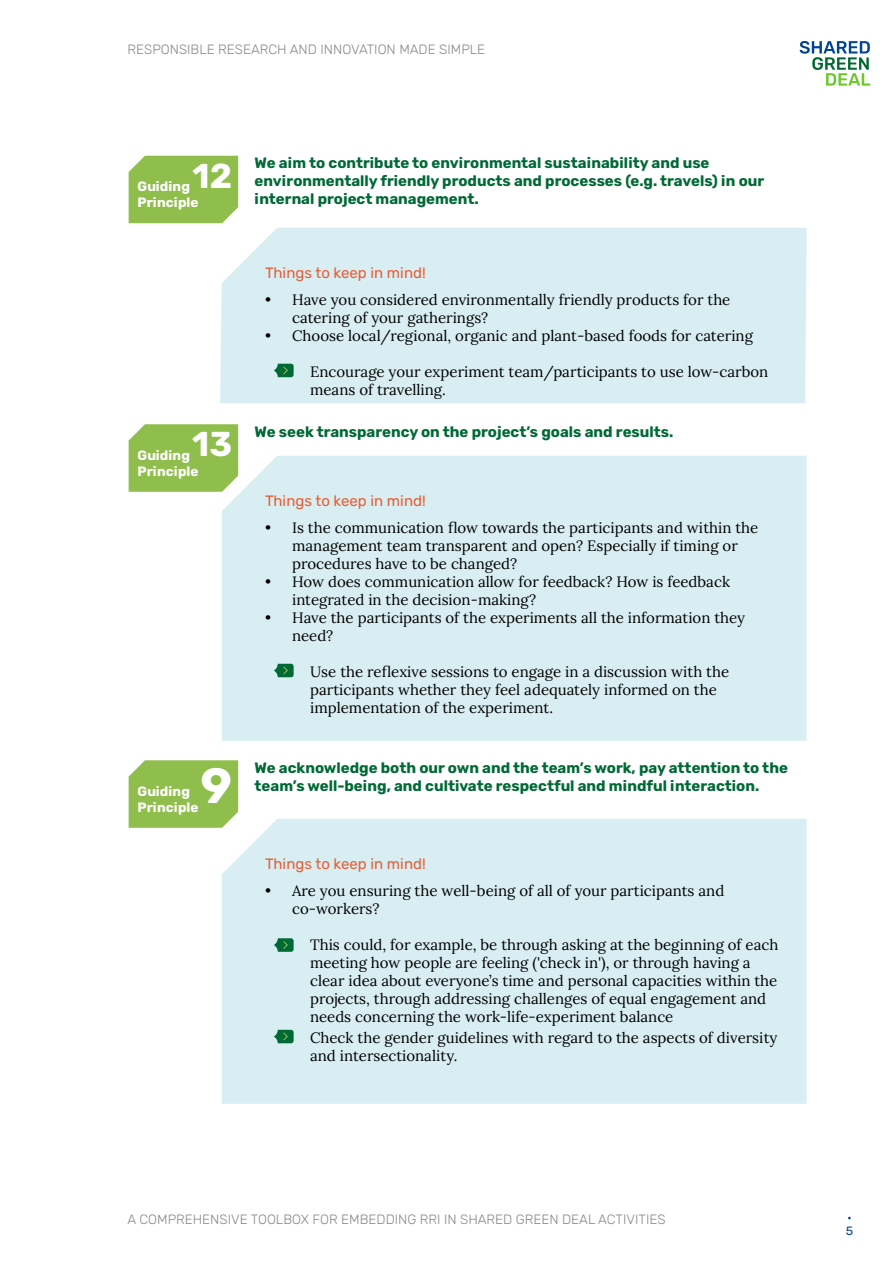
<style>
.page{position:relative;width:893px;height:1263px;background:#fff}
.page>*{position:absolute;margin:0;border:0;box-sizing:border-box;transform-origin:0 0}
.t1{font:700 49.5px "Rubik";color:#fff}
.t2{font:700 34.5px "Rubik";color:#fff}
.t3{font:15px/18px "Lora";color:#000}
.t4{font:700 15px/18px "Rubik";color:#006936}
.t5{font:15px "Rubik";color:#e65e36}
.t6{font:300 13.5px "Rubik";color:#8a898a}
.t7{font:700 13.5px/16.2px "Rubik";color:#fff}
.t8{font:12px "Rubik";color:#004491;scale:1.05 1}
</style>
<div class="page">
<svg style="left:800px;top:41px;width:70px;height:45px"></svg>
<div style="left:220px;top:228px;width:587px;height:175px;background:#d8eef2"></div>
<div style="left:222px;top:456px;width:585px;height:285px;background:#d8eef2"></div>
<div style="left:222px;top:819px;width:585px;height:285px;background:#d8eef2"></div>
<div style="left:129px;top:156px;width:109px;height:67px;background:#90be4d"></div>
<svg style="left:274px;top:364px;width:20px;height:13px"></svg>
<div style="left:129px;top:424px;width:109px;height:68px;background:#90be4d"></div>
<svg style="left:274px;top:664px;width:20px;height:13px"></svg>
<div style="left:129px;top:760px;width:109px;height:68px;background:#90be4d"></div>
<svg style="left:274px;top:938px;width:20px;height:14px"></svg>
<svg style="left:274px;top:1030px;width:20px;height:13px"></svg>
<p class="t6" style="left:128px;top:41px;width:359px">RESPONSIBLE RESEARCH AND INNOVATION MADE SIMPLE</p>
<h2 class="t2" style="left:193px;top:157px;width:41px">12</h2>
<p class="t7" style="left:138px;top:179px;width:62px">Guiding<br>Principle</p>
<h2 class="t2" style="left:192px;top:425px;width:41px">13</h2>
<p class="t7" style="left:138px;top:447px;width:62px">Guiding<br>Principle</p>
<h1 class="t1" style="left:200px;top:758px;width:33px">9</h1>
<p class="t7" style="left:138px;top:783px;width:62px">Guiding<br>Principle</p>
<p class="t4" style="left:255px;top:154px;width:511px">We aim to contribute to environmental sustainability and use environmentally friendly products and processes (e.g. travels) in our internal project management.</p>
<p class="t5" style="left:265px;top:264px;width:162px">Things to keep in mind!</p>
<p class="t3" style="left:292px;top:289px;width:440px;text-indent:-27px">• Have you considered environmentally friendly products for the catering of your gatherings?</p>
<p class="t3" style="left:265px;top:325px;width:489px">• Choose local/regional, organic and plant-based foods for catering</p>
<p class="t3" style="left:310px;top:361px;width:460px">Encourage your experiment team/participants to use low-carbon means of travelling.</p>
<p class="t4" style="left:255px;top:423px;width:420px">We seek transparency on the project’s goals and results.</p>
<p class="t5" style="left:265px;top:492px;width:162px">Things to keep in mind!</p>
<p class="t3" style="left:292px;top:517px;width:468px;text-indent:-27px">• Is the communication flow towards the participants and within the management team transparent and open? Especially if timing or procedures have to be changed?</p>
<p class="t3" style="left:292px;top:571px;width:439px;text-indent:-27px">• How does communication allow for feedback? How is feedback integrated in the decision-making?</p>
<p class="t3" style="left:292px;top:607px;width:454px;text-indent:-27px">• Have the participants of the experiments all the information they need?</p>
<p class="t3" style="left:310px;top:661px;width:421px">Use the reflexive sessions to engage in a discussion with the participants whether they feel adequately informed on the implementation of the experiment.</p>
<p class="t4" style="left:255px;top:759px;width:535px">We acknowledge both our own and the team’s work, pay attention to the team’s well-being, and cultivate respectful and mindful interaction.</p>
<p class="t5" style="left:265px;top:855px;width:162px">Things to keep in mind!</p>
<p class="t3" style="left:292px;top:880px;width:434px;text-indent:-27px">• Are you ensuring the well-being of all of your participants and co-workers?</p>
<p class="t3" style="left:310px;top:934px;width:470px">This could, for example, be through asking at the beginning of each meeting how people are feeling ('check in'), or through having a clear idea about everyone’s time and personal capacities within the projects, through addressing challenges of equal engagement and needs concerning the work-life-experiment balance</p>
<p class="t3" style="left:310px;top:1027px;width:469px">Check the gender guidelines with regard to the aspects of diversity and intersectionality.</p>
<p class="t6" style="left:128px;top:1211px;width:539px">A COMPREHENSIVE TOOLBOX FOR EMBEDDING RRI IN SHARED GREEN DEAL ACTIVITIES</p>
<p class="t8" style="left:846px;top:1224px;width:9px">5</p>
</div>
